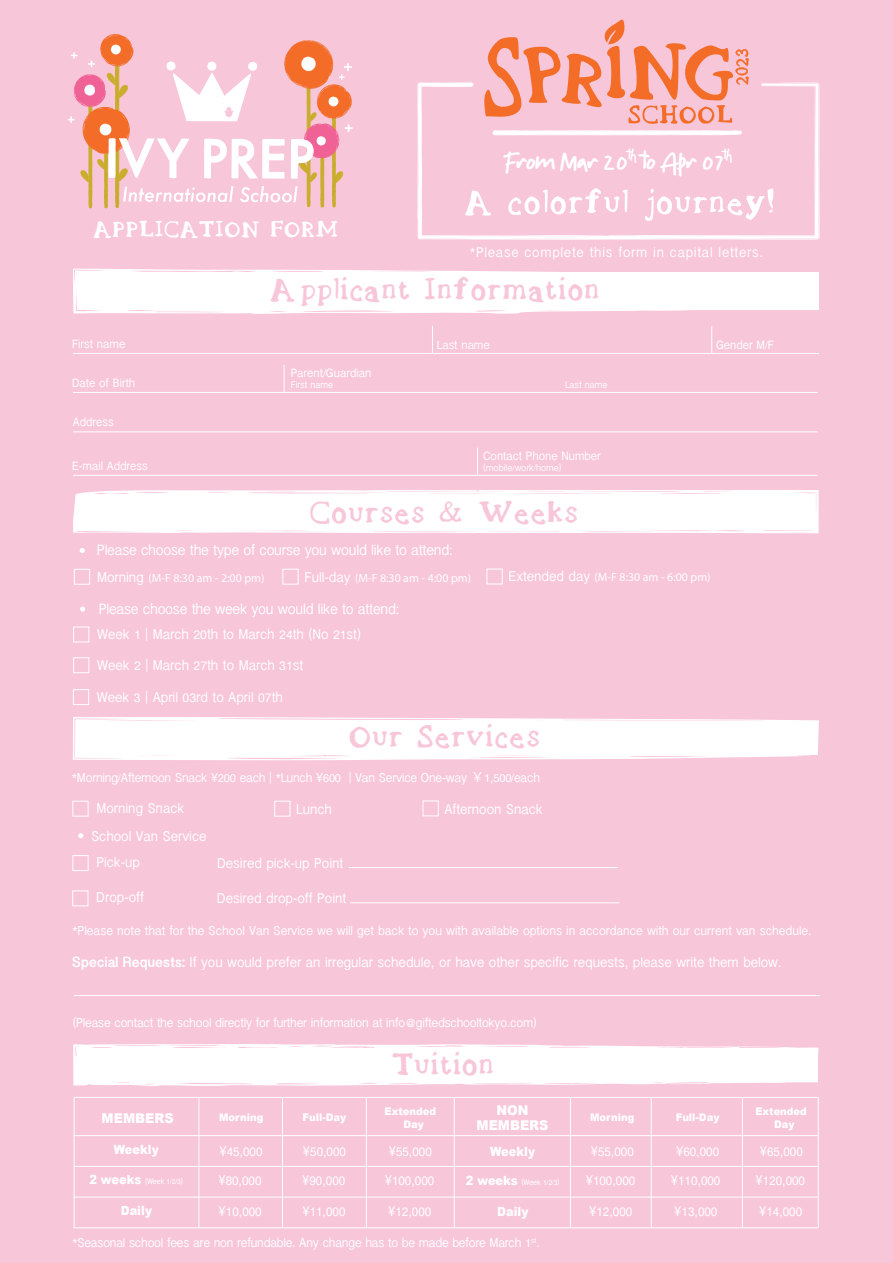
<style>
.page{position:relative;width:893px;height:1263px;background:#fff}
.page>*{position:absolute;margin:0;border:0;box-sizing:border-box;transform-origin:0 0}
.t1{font:51px "Madeline";color:#fff}
.t2{font:46.8px "Madeline";color:#f8c6d9}
.t3{font:34.05px "Madeline";color:#fff}
.t4{font:29.7px "Moonllime";letter-spacing:-.03em;color:#fff;scale:1.18 1}
.t5{font:15.75px "Inai Mathi";letter-spacing:-.015em;color:#fff}
.t6{font:15px/31.5px "Inai Mathi";color:#fff}
.t7{font:15px "Inai Mathi";color:#fff;scale:.95 1}
.t8{font:14.85px "Inai Mathi";letter-spacing:.05em;color:#fff}
.t9{font:13.65px "Inai Mathi";letter-spacing:-.015em;color:#fff}
.t10{font:900 13.5px/15px "Arial";color:#fff;text-align:center;scale:.95 1}
.t11{font:12.75px "Inai Mathi";color:#fff}
.t12{font:900 12.75px "Arial";color:#fff;scale:.9 1}
.t13{font:11.85px "Myriad Pro";color:#fff}
.t14{font:900 10.5px/13.5px "Arial";color:#fff;scale:.95 1}
.t15{font:10.2px "Inai Mathi";color:#fff}
.t16{font:8.55px "Inai Mathi";letter-spacing:-.01em;color:#fff;scale:.95 1}
.s1{font-family:"Inai Mathi";font-size:15px}
.s2{font-family:"Myriad Pro"}
.s3{font-family:"Koz Go Pr 6 N"}
.s4{font-weight:700}
.s5{font-family:"Arial";font-weight:900;font-size:12.75px}
</style>
<div class="page">
<div style="left:0;top:0;width:892px;height:1262px;background:#f8c6d9"></div>
<svg style="left:79px;top:548px;width:6px;height:5px"></svg>
<svg style="left:80px;top:606px;width:5px;height:6px"></svg>
<div style="left:74px;top:569px;width:16px;height:16px;border:1px solid #fff"></div>
<div style="left:282px;top:569px;width:17px;height:16px;border:1px solid #fff"></div>
<div style="left:486px;top:569px;width:17px;height:15px;border:1px solid #fff"></div>
<hr style="left:73px;top:353px;width:746px;height:1px;background:#fff">
<hr style="left:73px;top:392px;width:745px;height:1px;background:#fff">
<hr style="left:73px;top:431px;width:745px;height:1px;background:#fff">
<hr style="left:73px;top:475px;width:745px;height:1px;background:#fff">
<svg style="left:432px;top:326px;width:1px;height:27px"></svg>
<svg style="left:284px;top:365px;width:1px;height:27px"></svg>
<svg style="left:477px;top:448px;width:1px;height:27px"></svg>
<svg style="left:711px;top:326px;width:1px;height:27px"></svg>
<svg style="left:417px;top:82px;width:403px;height:158px"></svg>
<svg style="left:492px;top:130px;width:250px;height:5px"></svg>
<hr style="left:74px;top:995px;width:745px;height:1px;background:#fff">
<hr style="left:349px;top:867px;width:269px;height:1px;background:#fff">
<div style="left:72px;top:855px;width:17px;height:16px;border:1px solid #fff"></div>
<div style="left:72px;top:801px;width:17px;height:15px;border:1px solid #fff"></div>
<div style="left:274px;top:801px;width:16px;height:15px;border:1px solid #fff"></div>
<div style="left:423px;top:800px;width:16px;height:16px;border:1px solid #fff"></div>
<hr style="left:350px;top:902px;width:269px;height:1px;background:#fff">
<div style="left:72px;top:890px;width:16px;height:16px;border:1px solid #fff"></div>
<svg style="left:78px;top:833px;width:6px;height:6px"></svg>
<svg style="left:73px;top:490px;width:746px;height:43px;background:#fefdfd"></svg>
<svg style="left:73px;top:269px;width:746px;height:45px;background:#fef9fb"></svg>
<svg style="left:73px;top:1044px;width:745px;height:42px;background:#fefafb"></svg>
<svg style="left:73px;top:717px;width:746px;height:43px;background:#fefbfc"></svg>
<div style="left:73px;top:626px;width:16px;height:16px;border:1px solid #fff"></div>
<div style="left:73px;top:657px;width:16px;height:16px;border:1px solid #fff"></div>
<div style="left:73px;top:689px;width:16px;height:16px;border:1px solid #fff"></div>
<hr style="left:74px;top:1097px;width:744px;height:1px;background:#fff">
<hr style="left:74px;top:1097px;width:1px;height:131px;background:#fff">
<hr style="left:198px;top:1097px;width:1px;height:131px;background:#fff">
<hr style="left:282px;top:1097px;width:1px;height:131px;background:#fff">
<hr style="left:366px;top:1097px;width:1px;height:131px;background:#fff">
<hr style="left:454px;top:1097px;width:1px;height:131px;background:#fff">
<hr style="left:570px;top:1097px;width:1px;height:131px;background:#fff">
<hr style="left:651px;top:1097px;width:1px;height:131px;background:#fff">
<hr style="left:742px;top:1097px;width:1px;height:131px;background:#fff">
<hr style="left:818px;top:1097px;width:1px;height:131px;background:#fff">
<hr style="left:74px;top:1135px;width:744px;height:1px;background:#fff">
<hr style="left:74px;top:1166px;width:744px;height:1px;background:#fff">
<hr style="left:74px;top:1197px;width:744px;height:1px;background:#fff">
<hr style="left:74px;top:1227px;width:744px;height:1px;background:#fff">
<svg style="left:484px;top:19px;width:265px;height:105px"></svg>
<svg style="left:68px;top:34px;width:285px;height:174px"></svg>
<h3 class="t3" style="left:93px;top:208px;width:247px">APPLICATION FORM</h3>
<h3 class="t4" style="left:503px;top:149px;width:196px">From Mar 20<sup>th</sup> to Apr 07<sup>th</sup></h3>
<h1 class="t1" style="left:464px;top:170px;width:313px">A colorful journey!</h1>
<p class="t8" style="left:470px;top:244px;width:295px">*Please complete this form in capital letters.</p>
<h2 class="t2" style="left:269px;top:259px;width:332px">Applicant Information</h2>
<p class="t11" style="left:72px;top:337px;width:55px">First name</p>
<p class="t11" style="left:437px;top:338px;width:55px">Last name</p>
<p class="t11" style="left:72px;top:376px;width:65px">Date of Birth</p>
<p class="t11" style="left:73px;top:415px;width:42px">Address</p>
<p class="t11" style="left:72px;top:459px;width:77px">E-mail Address</p>
<p class="t11" style="left:291px;top:366px;width:82px">Parent/Guardian</p>
<p class="t15" style="left:291px;top:379px;width:44px">First name</p>
<p class="t15" style="left:565px;top:379px;width:44px">Last name</p>
<p class="t11" style="left:483px;top:449px;width:119px">Contact Phone Number</p>
<p class="t15" style="left:483px;top:462px;width:80px">(mobile/work/home)</p>
<h2 class="t2" style="left:309px;top:482px;width:271px">Courses &amp; Weeks</h2>
<p class="t11" style="left:716px;top:338px;width:60px">Gender M/F</p>
<p class="t5" style="left:97px;top:541px;width:358px">Please choose the type of course you would like to attend:</p>
<p class="t13" style="left:97px;top:570px;width:169px"><span class="s1">Morning</span> (M-F 8:30 am - 2:00 pm)</p>
<p class="t13" style="left:305px;top:570px;width:168px"><span class="s1">Full-day</span> (M-F 8:30 am - 4:00 pm)</p>
<p class="t13" style="left:509px;top:570px;width:204px"><span class="s1">Extended day</span> (M-F 8:30 am - 6:00 pm)</p>
<p class="t5" style="left:99px;top:600px;width:302px">Please choose the week you would like to attend:</p>
<p class="t6" style="left:97px;top:619px;width:266px">Week 1 | March 20th to March 24th (No 21st)<br>Week 2 | March 27th to March 31st<br>Week 3 | April 03rd to April 07th</p>
<h2 class="t2" style="left:349px;top:706px;width:193px">Our Services</h2>
<p class="t9" style="left:72px;top:770px;width:470px">*Morning/Afternoon Snack <span class="s2">¥</span>200 each | *Lunch <span class="s2">¥</span>600 | Van Service One-way <span class="s3">￥</span>1,500/each</p>
<p class="t6" style="left:96px;top:792px;width:89px">Morning Snack</p>
<p class="t6" style="left:296px;top:794px;width:37px">Lunch</p>
<p class="t6" style="left:444px;top:794px;width:100px">Afternoon Snack</p>
<p class="t6" style="left:91px;top:821px;width:117px">School Van Service</p>
<p class="t6" style="left:96px;top:847px;width:45px">Pick-up</p>
<p class="t6" style="left:217px;top:848px;width:128px">Desired pick-up Point</p>
<p class="t6" style="left:96px;top:882px;width:49px">Drop-off</p>
<p class="t6" style="left:217px;top:883px;width:131px">Desired drop-off Point</p>
<p class="t9" style="left:72px;top:923px;width:741px">*Please note that for the School Van Service we will get back to you with available options in accordance with our current van schedule.</p>
<p class="t6" style="left:72px;top:946px;width:711px"><span class="s4">Special Requests:</span> If you would prefer an irregular schedule, or have other specific requests, please write them below.</p>
<p class="t9" style="left:73px;top:1015px;width:465px">(Please contact the school directly for further information at info@giftedschooltokyo.com)</p>
<h2 class="t2" style="left:391px;top:1034px;width:105px">Tuition</h2>
<p class="t10" style="left:102px;top:1110px;width:77px">MEMBERS</p>
<p class="t14" style="left:219px;top:1110px;width:48px">Morning</p>
<p class="t10" style="left:477px;top:1102px;width:77px">NON<br>MEMBERS</p>
<p class="t14" style="left:303px;top:1110px;width:48px">Full-Day</p>
<p class="t14" style="left:403px;top:1104px;width:36px;text-indent:-19px">Extended<br>Day</p>
<p class="t14" style="left:590px;top:1110px;width:48px">Morning</p>
<p class="t14" style="left:676px;top:1110px;width:48px">Full-Day</p>
<p class="t14" style="left:774px;top:1104px;width:36px;text-indent:-19px">Extended<br>Day</p>
<p class="t12" style="left:114px;top:1140px;width:51px">Weekly</p>
<p class="t7" style="left:303px;top:1143px;width:47px"><span class="s2">¥</span>50,000</p>
<p class="t7" style="left:389px;top:1143px;width:47px"><span class="s2">¥</span>55,000</p>
<p class="t7" style="left:591px;top:1143px;width:47px"><span class="s2">¥</span>55,000</p>
<p class="t7" style="left:676px;top:1143px;width:47px"><span class="s2">¥</span>60,000</p>
<p class="t7" style="left:760px;top:1143px;width:47px"><span class="s2">¥</span>65,000</p>
<p class="t16" style="left:89px;top:1177px;width:100px"><span class="s5">2 weeks</span> (Week 1/2/3)</p>
<p class="t7" style="left:219px;top:1143px;width:47px"><span class="s2">¥</span>45,000</p>
<p class="t12" style="left:490px;top:1142px;width:51px">Weekly</p>
<p class="t7" style="left:218px;top:1172px;width:47px"><span class="s2">¥</span>80,000</p>
<p class="t7" style="left:302px;top:1172px;width:47px"><span class="s2">¥</span>90,000</p>
<p class="t7" style="left:385px;top:1172px;width:54px"><span class="s2">¥</span>100,000</p>
<p class="t16" style="left:466px;top:1178px;width:100px"><span class="s5">2 weeks</span> (Week 1/2/3)</p>
<p class="t7" style="left:586px;top:1172px;width:54px"><span class="s2">¥</span>100,000</p>
<p class="t7" style="left:671px;top:1172px;width:54px"><span class="s2">¥</span>110,000</p>
<p class="t7" style="left:755px;top:1172px;width:54px"><span class="s2">¥</span>120,000</p>
<p class="t12" style="left:121px;top:1201px;width:36px">Daily</p>
<p class="t7" style="left:219px;top:1203px;width:47px"><span class="s2">¥</span>10,000</p>
<p class="t7" style="left:302px;top:1203px;width:47px"><span class="s2">¥</span>11,000</p>
<p class="t7" style="left:388px;top:1203px;width:47px"><span class="s2">¥</span>12,000</p>
<p class="t12" style="left:497px;top:1202px;width:36px">Daily</p>
<p class="t7" style="left:589px;top:1203px;width:47px"><span class="s2">¥</span>12,000</p>
<p class="t7" style="left:674px;top:1203px;width:47px"><span class="s2">¥</span>13,000</p>
<p class="t7" style="left:759px;top:1203px;width:47px"><span class="s2">¥</span>14,000</p>
<p class="t9" style="left:72px;top:1235px;width:469px">*Seasonal school fees are non refundable. Any change has to be made before March 1<sup>st</sup>.</p>
</div>
